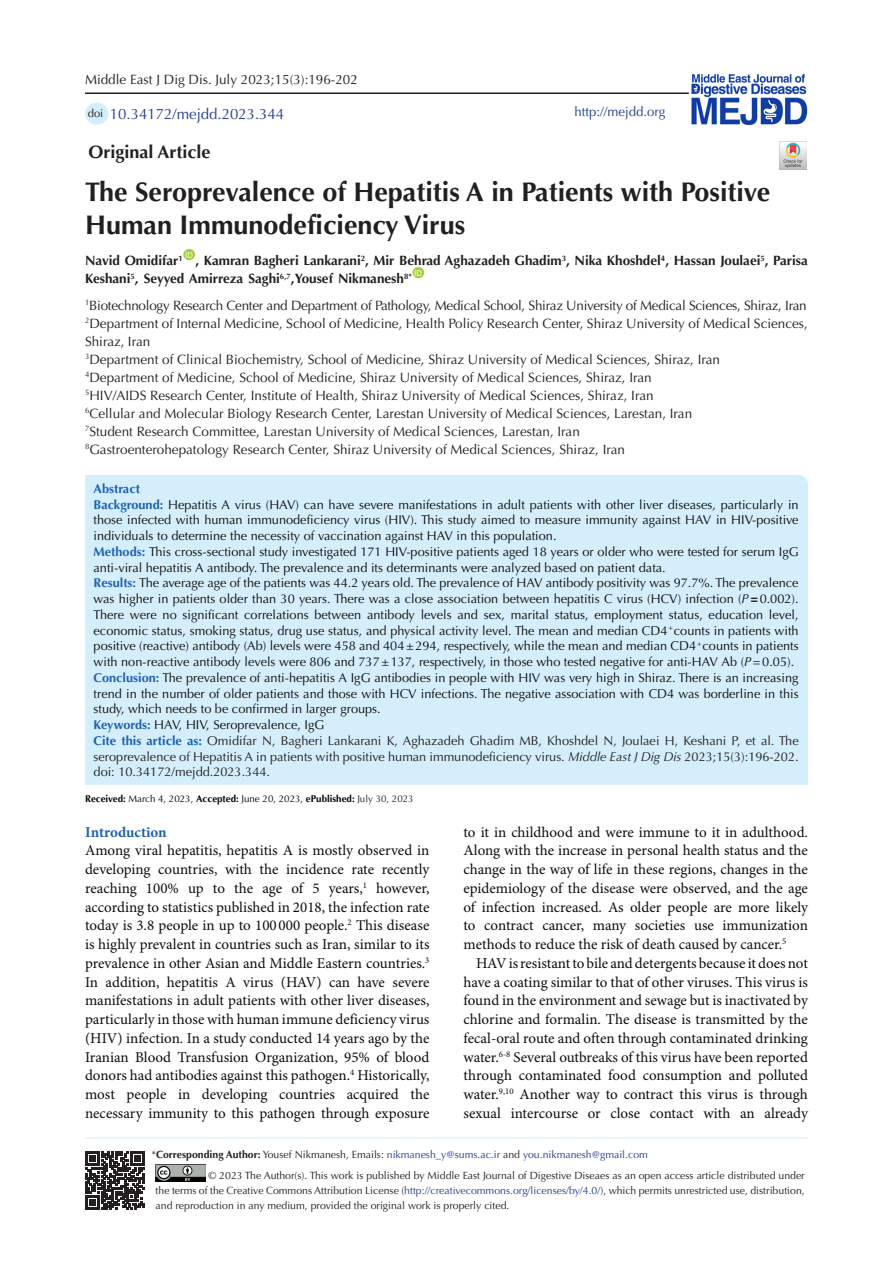
<style>
.page{position:relative;width:893px;height:1263px;background:#fff}
.page>*{position:absolute;margin:0;border:0;box-sizing:border-box;transform-origin:0 0}
.t1{font:700 27px/33px "Optima LT Std";color:#231f20}
.t2{font:700 18px "Optima LT Std";color:#231f20}
.t3{font:15px/18.8px "Minion Pro";color:#0d0d0d;text-align:justify}
.t4{font:15px "Optima LT Std";color:#253f8e}
.t5{font:700 15px "Minion Pro";letter-spacing:-.005em;color:#2261ae}
.t6{font:13.5px/18px "Optima LT Std";color:#231f20}
.t7{font:700 13.5px/18px "Optima LT Std";color:#231f20}
.t8{font:13.5px "Optima LT Std";letter-spacing:-.02em;color:#231f20}
.t9{font:13.2px "Optima LT Std";color:#253f8e}
.t10{font:12.75px/15.8px "Optima LT Std";color:#0d0d0d;text-align:justify}
.t11{font:12.75px/15.8px "Optima LT Std";color:#231f20;text-align:justify}
.t12{font:700 12.75px "Optima LT Std";color:#1960b1}
.t13{font:11.25px "Optima LT Std";color:#231f20}
.t14{font:10.5px/15px "Optima LT Std";color:#231f20;text-align:justify}
.t15{font:10.5px "Optima LT Std";color:#253f8e}
.t16{font:700 9.75px "Optima LT Std";color:#040503}
.t17{font:7.8px "Arial";color:#fff}
.s1{font-weight:700;color:#1960b1}
.s2{font-weight:700;color:#2261ae}
.s3{font-style:italic}
.s4{font-weight:700}
.s5{font-weight:400}
.s6{font-weight:400;color:#231f20}
.s7{color:#231f20}
.s8{font-weight:700;color:#231f20}
.s9{color:#253f8e}
</style>
<div class="page">
<hr style="left:85px;top:1137px;width:723px;height:1px;background:#d4effc">
<div style="left:183px;top:249px;width:12px;height:11px;background:#a6ce39;border-radius:50%"></div>
<div style="left:412px;top:267px;width:12px;height:11px;background:#a6ce39;border-radius:50%"></div>
<div style="left:85px;top:475px;width:723px;height:310px;background:#d4effb"></div>
<img style="left:156px;top:1165px;width:49px;height:17px">
<div style="left:85px;top:103px;width:23px;height:22px;background:#d4effb;border-radius:50%"></div>
<div style="left:88px;top:108px;width:19px;height:11px;background:#d4effb"></div>
<hr style="left:85px;top:92px;width:604px;height:2px;background:#231f20">
<img style="left:779px;top:141px;width:28px;height:28px">
<svg style="left:86px;top:1151px;width:58px;height:58px"></svg>
<img style="left:691px;top:74px;width:117px;height:51px">
<p class="t6" style="left:85px;top:71px;width:274px">Middle East J Dig Dis. July 2023;15(3):196-202</p>
<p class="t13" style="left:88px;top:106px;width:17px">doi</p>
<p class="t4" style="left:110px;top:105px;width:176px">10.34172/mejdd.2023.344</p>
<p class="t9" style="left:574px;top:104px;width:92px">http://mejdd.org</p>
<p class="t2" style="left:89px;top:141px;width:124px">Original Article</p>
<p class="t1" style="left:85px;top:176px;width:687px">The Seroprevalence of Hepatitis A in Patients with Positive<br>Human Immunodeficiency Virus</p>
<p class="t7" style="left:85px;top:252px;width:99px">Navid Omidifar<sup>1</sup></p>
<p class="t17" style="left:185px;top:250px;width:9px">ID</p>
<p class="t7" style="left:85px;top:252px;width:724px;text-indent:110px">, Kamran Bagheri Lankarani<sup>2</sup>, Mir Behrad Aghazadeh Ghadim<sup>3</sup>, Nika Khoshdel<sup>4</sup>, Hassan Joulaei<sup>5</sup>, Parisa<br>Keshani<sup>5</sup>, Seyyed Amirreza Saghi<sup>6,7</sup>,Yousef Nikmanesh<sup>8*</sup></p>
<p class="t17" style="left:414px;top:268px;width:9px">ID</p>
<p class="t8" style="left:85px;top:297px;width:723px"><sup>1</sup>Biotechnology Research Center and Department of Pathology, Medical School, Shiraz University of Medical Sciences, Shiraz, Iran</p>
<p class="t6" style="left:85px;top:314px;width:724px"><sup>2</sup>Department of Internal Medicine, School of Medicine, Health Policy Research Center, Shiraz University of Medical Sciences,<br>Shiraz, Iran</p>
<p class="t6" style="left:85px;top:350px;width:636px"><sup>3</sup>Department of Clinical Biochemistry, School of Medicine, Shiraz University of Medical Sciences, Shiraz, Iran</p>
<p class="t6" style="left:85px;top:368px;width:568px"><sup>4</sup>Department of Medicine, School of Medicine, Shiraz University of Medical Sciences, Shiraz, Iran</p>
<p class="t6" style="left:85px;top:386px;width:570px"><sup>5</sup>HIV/AIDS Research Center, Institute of Health, Shiraz University of Medical Sciences, Shiraz, Iran</p>
<p class="t6" style="left:85px;top:404px;width:609px"><sup>6</sup>Cellular and Molecular Biology Research Center, Larestan University of Medical Sciences, Larestan, Iran</p>
<p class="t6" style="left:85px;top:422px;width:496px"><sup>7</sup>Student Research Committee, Larestan University of Medical Sciences, Larestan, Iran</p>
<p class="t6" style="left:85px;top:440px;width:541px"><sup>8</sup>Gastroenterohepatology Research Center, Shiraz University of Medical Sciences, Shiraz, Iran</p>
<p class="t12" style="left:94px;top:481px;width:48px">Abstract</p>
<p class="t10" style="left:94px;top:497px;width:706px"><span class="s1">Background:</span> Hepatitis A virus (HAV) can have severe manifestations in adult patients with other liver diseases, particularly in those infected with human immunodeficiency virus (HIV). This study aimed to measure immunity against HAV in HIV-positive individuals to determine the necessity of vaccination against HAV in this population.</p>
<p class="t10" style="left:94px;top:544px;width:707px"><span class="s2">Methods:</span> This cross-sectional study investigated 171 HIV-positive patients aged 18 years or older who were tested for serum IgG anti-viral hepatitis A antibody. The prevalence and its determinants were analyzed based on patient data.</p>
<p class="t10" style="left:94px;top:575px;width:707px"><span class="s2">Results:</span> The average age of the patients was 44.2 years old. The prevalence of HAV antibody positivity was 97.7%. The prevalence was higher in patients older than 30 years. There was a close association between hepatitis C virus (HCV) infection (<span class="s3">P</span><span class="s4">=</span>0.002).<br>There were no significant correlations between antibody levels and sex, marital status, employment status, education level, economic status, smoking status, drug use status, and physical activity level. The mean and median CD4<sup>+</sup>counts in patients with positive (reactive) antibody (Ab) levels were 458 and 404±294, respectively, while the mean and median CD4<sup>+</sup>counts in patients with non-reactive antibody levels were 806 and 737±137, respectively, in those who tested negative for anti-HAV Ab (<span class="s3">P</span>=0.05).</p>
<p class="t10" style="left:94px;top:670px;width:706px"><span class="s2">Conclusion:</span> The prevalence of anti-hepatitis A IgG antibodies in people with HIV was very high in Shiraz. There is an increasing trend in the number of older patients and those with HCV infections. The negative association with CD4 was borderline in this study, which needs to be confirmed in larger groups.</p>
<p class="t10" style="left:94px;top:717px;width:232px"><span class="s2">Keywords:</span> HAV, HIV, Seroprevalence, IgG</p>
<p class="t11" style="left:94px;top:733px;width:707px"><span class="s1">Cite this article as:</span> Omidifar N, Bagheri Lankarani K, Aghazadeh Ghadim MB, Khoshdel N, Joulaei H, Keshani P, et al. The seroprevalence of Hepatitis A in patients with positive human immunodeficiency virus. <span class="s3">Middle East J Dig Dis</span> 2023;15(3):196-202. doi: 10.34172/mejdd.2023.344.</p>
<p class="t16" style="left:85px;top:793px;width:330px">Received: <span class="s5">March 4, 2023,</span> Accepted: <span class="s5">June 20, 2023,</span> ePublished: <span class="s6">July 30, 2023</span></p>
<p class="t5" style="left:85px;top:821px;width:83px">Introduction</p>
<p class="t3" style="left:85px;top:842px;width:346px">Among viral hepatitis, hepatitis A is mostly observed in developing countries, with the incidence rate recently reaching 100% up to the age of 5 years,<sup>1</sup> however, according to statistics published in 2018, the infection rate today is 3.8 people in up to 100 000 people.<sup>2</sup> This disease is highly prevalent in countries such as Iran, similar to its prevalence in other Asian and Middle Eastern countries.<sup>3<br></sup>In addition, hepatitis A virus (HAV) can have severe manifestations in adult patients with other liver diseases, particularly in those with human immune deficiency virus (HIV) infection. In a study conducted 14 years ago by the Iranian Blood Transfusion Organization, 95% of blood donors had antibodies against this pathogen.<sup>4</sup> Historically, most people in developing countries acquired the necessary immunity to this pathogen through exposure</p>
<p class="t3" style="left:463px;top:823px;width:346px">to it in childhood and were immune to it in adulthood.<br>Along with the increase in personal health status and the change in the way of life in these regions, changes in the epidemiology of the disease were observed, and the age of infection increased. As older people are more likely to contract cancer, many societies use immunization methods to reduce the risk of death caused by cancer.<sup>5</sup></p>
<p class="t3" style="left:463px;top:954px;width:346px;text-indent:13px">HAV is resistant to bile and detergents because it does not have a coating similar to that of other viruses. This virus is found in the environment and sewage but is inactivated by chlorine and formalin. The disease is transmitted by the fecal-oral route and often through contaminated drinking water.<sup>6-8</sup> Several outbreaks of this virus have been reported through contaminated food consumption and polluted water.<sup>9,10</sup> Another way to contract this virus is through sexual intercourse or close contact with an already</p>
<p class="t15" style="left:151px;top:1148px;width:498px"><span class="s7">*</span><span class="s8">Corresponding Author:</span> <span class="s7">Yousef Nikmanesh, Emails:</span> nikmanesh_y@sums.ac.ir <span class="s7">and</span> you.nikmanesh@gmail.com</p>
<p class="t14" style="left:156px;top:1167px;width:651px;text-indent:53px">© 2023 The Author(s). This work is published by Middle East Journal of Digestive Diseaes as an open access article distributed under the terms of the Creative Commons Attribution License (<span class="s9">http://creativecommons.org/licenses/by/4.0/</span>), which permits unrestricted use, distribution, and reproduction in any medium, provided the original work is properly cited.</p>
</div>
